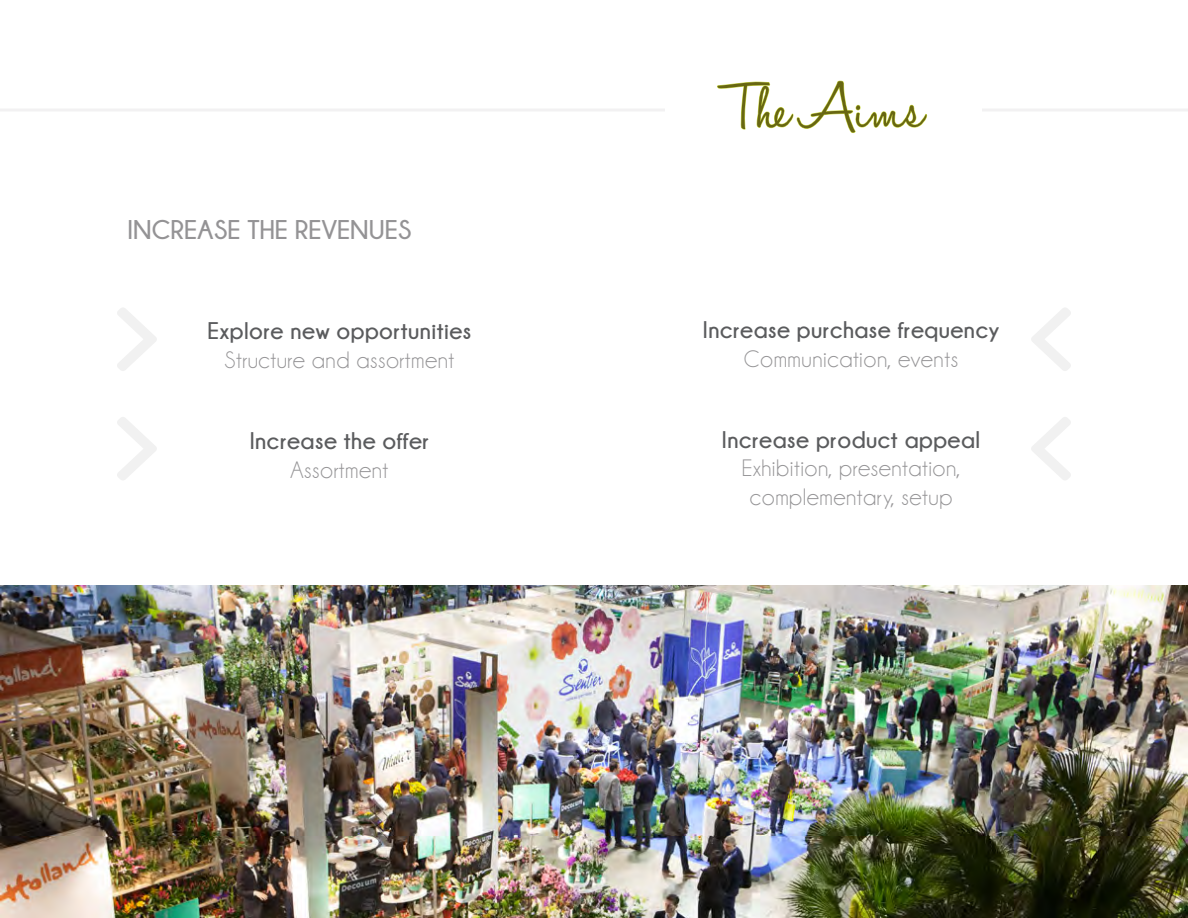
<style>
.page{position:relative;width:1188px;height:918px;background:#fff}
.page>*{position:absolute;margin:0;border:0;box-sizing:border-box;transform-origin:0 0}
.t1{font:75px "Halo Handletter";color:#686712}
.t2{font:700 27px "Champagne&Limousines";color:#949395}
.t3{font:24px/28.8px "Champagne&Limousines";letter-spacing:.02em;color:#949395;text-align:center}
.t4{font:700 24px "Champagne&Limousines";letter-spacing:.02em;color:#5a5b5d}
</style>
<div class="page">
<svg style="left:117px;top:308px;width:40px;height:63px"></svg>
<svg style="left:117px;top:417px;width:40px;height:63px"></svg>
<svg style="left:1031px;top:308px;width:40px;height:63px"></svg>
<svg style="left:1031px;top:417px;width:40px;height:63px"></svg>
<img style="left:0;top:586px;width:1188px;height:332px">
<hr style="left:0;top:108px;width:1188px;height:3px;background:#dbd9db">
<div style="left:666px;top:87px;width:316px;height:52px;background:#fff"></div>
<svg style="left:717px;top:80px;width:211px;height:53px"></svg>
<p class="t2" style="left:128px;top:215px;width:285px">INCREASE THE REVENUES</p>
<p class="t4" style="left:208px;top:317px;width:265px">Explore new opportunities</p>
<p class="t3" style="left:225px;top:345px;width:231px">Structure and assortment</p>
<p class="t4" style="left:250px;top:427px;width:181px">Increase the offer</p>
<p class="t3" style="left:291px;top:455px;width:99px">Assortment</p>
<h1 class="t1" style="left:724px;top:67px;width:202px">The Aims</h1>
<p class="t4" style="left:703px;top:317px;width:298px">Increase purchase frequency</p>
<p class="t3" style="left:744px;top:345px;width:216px">Communication, events</p>
<p class="t4" style="left:722px;top:426px;width:260px">Increase product appeal</p>
<p class="t3" style="left:742px;top:454px;width:220px">Exhibition, presentation, complementary, setup</p>
</div>
